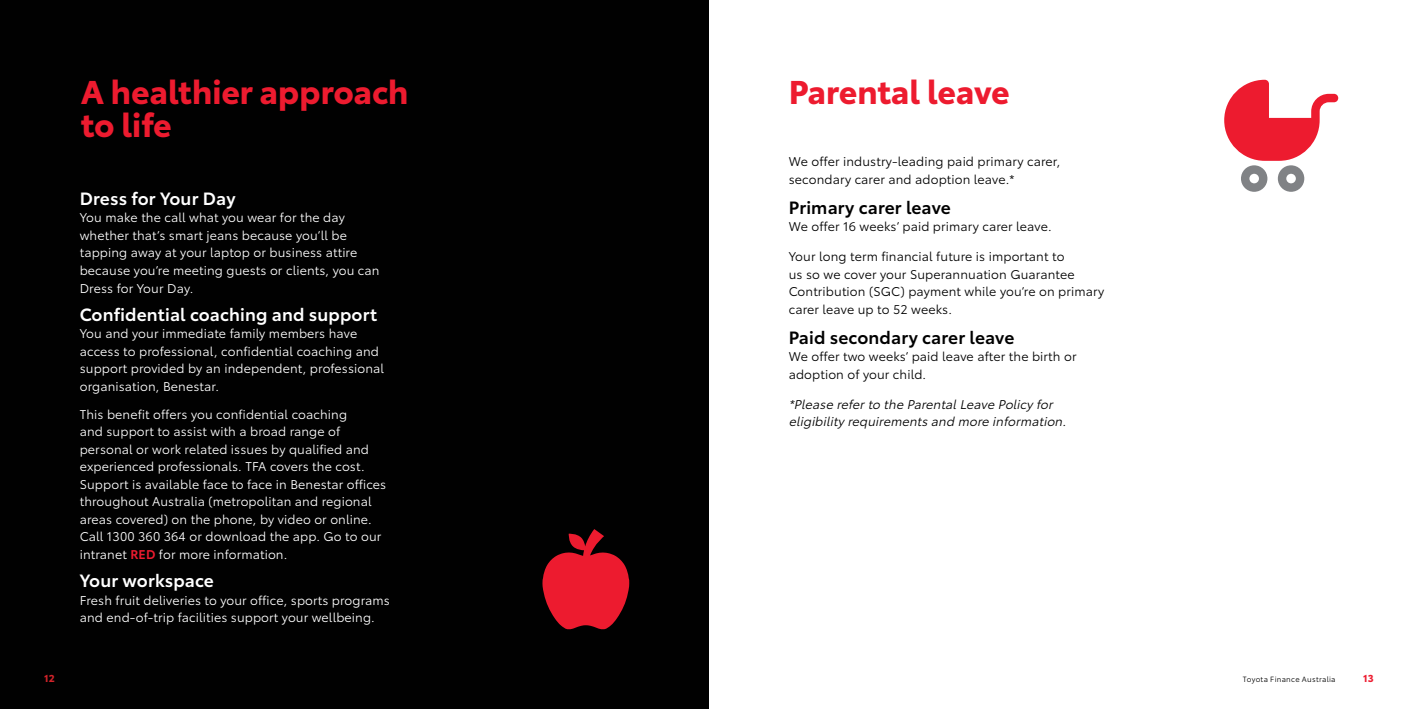
<style>
.page{position:relative;width:1418px;height:709px;background:#fff}
.page>*{position:absolute;margin:0;border:0;box-sizing:border-box;transform-origin:0 0}
.t1{font:700 32.5px/32.5px "Toyota Type";color:#ed1b2f}
.t2{font:600 17.5px "Toyota Type";letter-spacing:.01em;color:#fff}
.t3{font:600 17.5px "Toyota Type";letter-spacing:.01em;color:#000}
.t4{font:12.5px/17.5px "Toyota Type";letter-spacing:.01em;color:#fff}
.t5{font:12.5px/17.5px "Toyota Type";letter-spacing:.01em;color:#000}
.t6{font:italic 12.5px/17.5px "Toyota Type";color:#000}
.t7{font:700 10px "Toyota Type";color:#d2232a}
.t8{font:700 10px "Toyota Type";color:#ed1b2f}
.t9{font:7.5px "Toyota Type";letter-spacing:.035em;color:#000}
.s1{font-weight:600;color:#ed1b2f}
</style>
<div class="page">
<div style="left:0;top:0;width:709px;height:709px;background:#010101"></div>
<svg style="left:542px;top:529px;width:87px;height:100px"></svg>
<svg style="left:1224px;top:80px;width:114px;height:112px"></svg>
<h1 class="t1" style="left:81px;top:73px;width:329px">A healthier approach to life</h1>
<h2 class="t2" style="left:80px;top:185px;width:157px">Dress for Your Day</h2>
<p class="t4" style="left:80px;top:208px;width:301px">You make the call what you wear for the day whether that’s smart jeans because you’ll be tapping away at your laptop or business attire because you’re meeting guests or clients, you can Dress for Your Day.</p>
<h2 class="t2" style="left:80px;top:301px;width:299px">Confidential coaching and support</h2>
<p class="t4" style="left:80px;top:324px;width:306px">You and your immediate family members have access to professional, confidential coaching and support provided by an independent, professional organisation, Benestar.</p>
<p class="t4" style="left:80px;top:404px;width:308px">This benefit offers you confidential coaching<br>and support to assist with a broad range of personal or work related issues by qualified and experienced professionals. TFA covers the cost.<br>Support is available face to face in Benestar offices throughout Australia (metropolitan and regional areas covered) on the phone, by video or online.<br>Call 1300 360 364 or download the app. Go to our intranet <span class="s1">RED</span> for more information.</p>
<h2 class="t2" style="left:80px;top:567px;width:136px">Your workspace</h2>
<p class="t4" style="left:80px;top:590px;width:312px">Fresh fruit deliveries to your office, sports programs and end-of-trip facilities support your wellbeing.</p>
<h1 class="t1" style="left:788px;top:73px;width:222px">Parental leave</h1>
<p class="t5" style="left:788px;top:152px;width:273px">We offer industry-leading paid primary carer, secondary carer and adoption leave.*</p>
<h2 class="t3" style="left:788px;top:194px;width:164px">Primary carer leave</h2>
<p class="t5" style="left:788px;top:217px;width:264px">We offer 16 weeks’ paid primary carer leave.</p>
<p class="t5" style="left:788px;top:247px;width:317px">Your long term financial future is important to<br>us so we cover your Superannuation Guarantee Contribution (SGC) payment while you’re on primary carer leave up to 52 weeks.</p>
<h2 class="t3" style="left:788px;top:324px;width:227px">Paid secondary carer leave</h2>
<p class="t5" style="left:788px;top:347px;width:289px">We offer two weeks’ paid leave after the birth or adoption of your child.</p>
<p class="t6" style="left:788px;top:394px;width:282px">*Please referto the ParentalLeave Policy for eligibility requirements and more information.</p>
<p class="t7" style="left:44px;top:671px;width:12px">12</p>
<p class="t9" style="left:1242px;top:674px;width:94px">Toyota Finance Australia</p>
<p class="t8" style="left:1362px;top:671px;width:12px">13</p>
</div>
